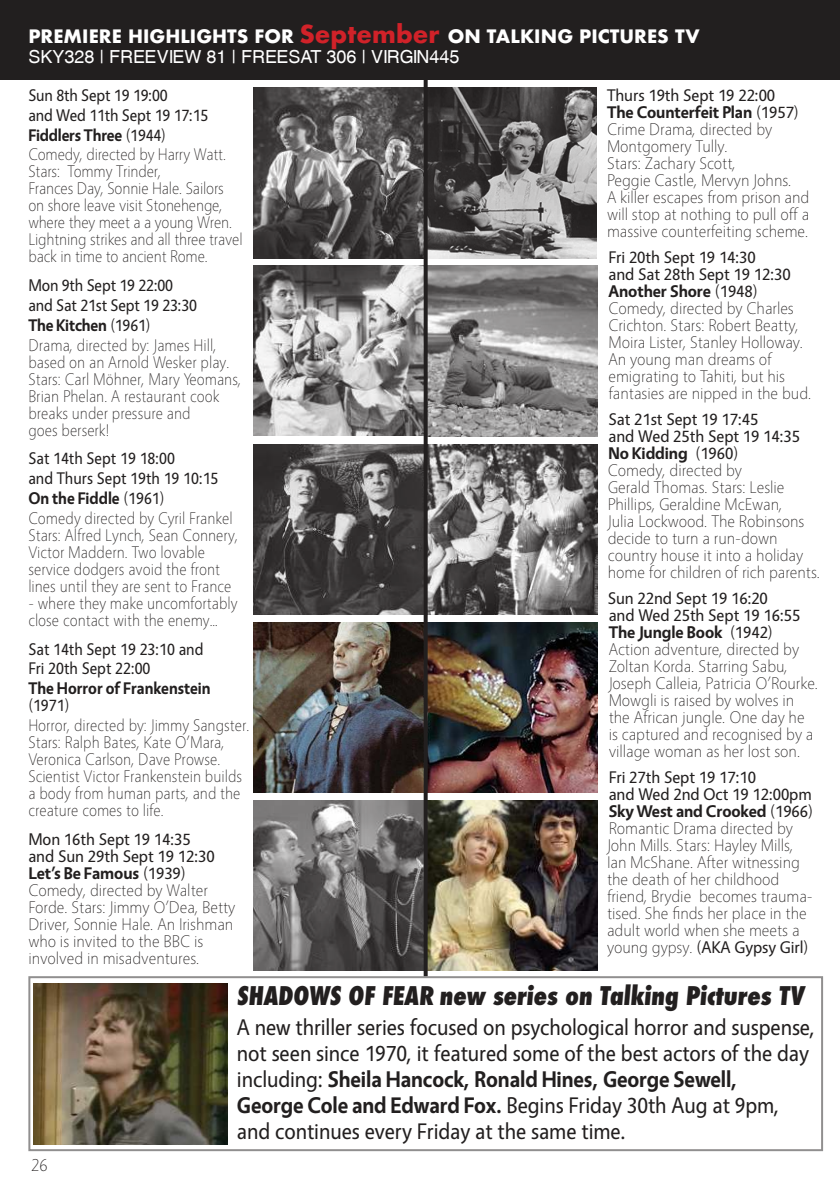
<style>
.page{position:relative;width:840px;height:1191px;background:#fff}
.page>*{position:absolute;margin:0;border:0;box-sizing:border-box;transform-origin:0 0}
.t1{font:800 condensed 25px "Futura";letter-spacing:-.005em;color:#221f1f}
.t2{font:22.8px/26px "Vegur";letter-spacing:-.005em;color:#221f1f;scale:.96 1}
.t3{font:700 18px "Futura";color:#fff}
.t4{font:18px "Swansea";color:#fff}
.t5{font:300 18px "Vegur";color:#221f1f}
.t6{font:300 17px/17px "Vegur";letter-spacing:-.005em;color:#221f1f}
.t7{font:300 17px/17px "Vegur";letter-spacing:-.005em;color:#221f1f;scale:.95 1}
.t8{font:17px/19.8px "Vegur";color:#221f1f;scale:.95 1}
.t9{font:700 17px "Vegur";color:#221f1f;scale:.95 1}
.s1{font-size:24px;color:#d12229}
.s2{font-weight:700}
.s3{font-weight:300}
.s4{font-weight:400}
</style>
<div class="page">
<div style="left:0;top:0;width:839px;height:79px;background:#221f1f"></div>
<img style="left:427px;top:444px;width:170px;height:170px">
<img style="left:427px;top:622px;width:170px;height:170px">
<img style="left:427px;top:800px;width:170px;height:170px">
<img style="left:427px;top:266px;width:170px;height:170px">
<img style="left:427px;top:88px;width:169px;height:170px">
<img style="left:254px;top:622px;width:169px;height:170px">
<img style="left:254px;top:800px;width:169px;height:170px">
<img style="left:254px;top:444px;width:169px;height:170px">
<img style="left:34px;top:984px;width:193px;height:160px">
<img style="left:254px;top:265px;width:169px;height:170px">
<img style="left:254px;top:88px;width:169px;height:170px">
<svg style="left:423px;top:79px;width:4px;height:897px;background:#2c2929"></svg>
<p class="t3" style="left:28px;top:28px;width:672px">PREMIERE HIGHLIGHTS FOR <span class="s1">September</span> ON TALKING PICTURES TV</p>
<p class="t4" style="left:28px;top:46px;width:432px">SKY328 | FREEVIEW 81 | FREESAT 306 | VIRGIN445</p>
<p class="t8" style="left:28px;top:86px;width:209px">Sun 8th Sept 19 19:00<br>and Wed 11th Sept 19 17:15<br><span class="s2">Fiddlers Three</span> (1944)<br><span class="s3">Comedy, directed by Harry Watt.</span></p>
<p class="t7" style="left:28px;top:164px;width:227px">Stars: Tommy Trinder,<br>Frances Day, Sonnie Hale. Sailors on shore leave visit Stonehenge, where they meet a a young Wren.<br>Lightning strikes and all three travel back in time to ancient Rome.</p>
<p class="t8" style="left:28px;top:277px;width:199px">Mon 9th Sept 19 22:00<br>and Sat 21st Sept 19 23:30<br><span class="s2">The Kitchen</span> (1961)<br><span class="s3">Drama, directed by: James Hill,</span></p>
<p class="t7" style="left:28px;top:354px;width:225px">based on an Arnold Wesker play.<br>Stars: Carl Möhner, Mary Yeomans,<br>Brian Phelan. A restaurant cook breaks under pressure and<br>goes berserk!</p>
<p class="t8" style="left:28px;top:450px;width:216px">Sat 14th Sept 19 18:00<br>and Thurs Sept 19th 19 10:15<br><span class="s2">On the Fiddle</span> (1961)<br><span class="s3">Comedy directed by Cyril Frankel</span></p>
<p class="t7" style="left:28px;top:528px;width:222px">Stars: Alfred Lynch, Sean Connery,<br>Victor Maddern. Two lovable service dodgers avoid the front lines until they are sent to France</p>
<p class="t7" style="left:28px;top:596px;width:222px">- where they make uncomfortably close contact with the enemy…</p>
<p class="t8" style="left:28px;top:640px;width:186px">Sat 14th Sept 19 23:10 and<br>Fri 20th Sept 22:00</p>
<p class="t9" style="left:28px;top:681px;width:193px">The Horror of Frankenstein</p>
<p class="t8" style="left:28px;top:697px;width:45px">(1971)</p>
<p class="t7" style="left:28px;top:718px;width:234px">Horror, directed by: Jimmy Sangster.<br>Stars: Ralph Bates, Kate O’Mara,<br>Veronica Carlson, Dave Prowse.<br>Scientist Victor Frankenstein builds a body from human parts, and the creature comes to life.</p>
<p class="t6" style="left:28px;top:831px;width:208px"><span class="s4">Mon 16th Sept 19 14:35<br>and Sun 29th Sept 19 12:30<br></span><span class="s2">Let’s Be Famous</span> <span class="s4">(1939)<br></span>Comedy, directed by Walter<br>Forde. Stars: Jimmy O’Dea, Betty<br>Driver, Sonnie Hale. An Irishman who is invited to the BBC is involved in misadventures.</p>
<p class="t6" style="left:606px;top:88px;width:204px"><span class="s4">Thurs 19th Sept 19 22:00<br></span><span class="s2">The Counterfeit Plan</span> <span class="s4">(1957)<br></span>Crime Drama, directed by<br>Montgomery Tully.<br>Stars: Zachary Scott,<br>Peggie Castle, Mervyn Johns.<br>A killer escapes from prison and will stop at nothing to pull off a massive counterfeiting scheme.</p>
<p class="t6" style="left:608px;top:250px;width:204px"><span class="s4">Fri 20th Sept 19 14:30<br>and Sat 28th Sept 19 12:30<br></span><span class="s2">Another Shore</span> <span class="s4">(1948)<br></span>Comedy, directed by Charles<br>Crichton. Stars: Robert Beatty,<br>Moira Lister, Stanley Holloway.<br>An young man dreams of emigrating to Tahiti, but his fantasies are nipped in the bud.</p>
<p class="t6" style="left:607px;top:411px;width:214px"><span class="s4">Sat 21st Sept 19 17:45<br>and Wed 25th Sept 19 14:35<br></span><span class="s2">No Kidding</span> <span class="s4">(1960)<br></span>Comedy, directed by<br>Gerald Thomas. Stars: Leslie<br>Phillips, Geraldine McEwan,<br>Julia Lockwood. The Robinsons decide to turn a run-down country house it into a holiday home for children of rich parents.</p>
<p class="t6" style="left:607px;top:590px;width:212px"><span class="s4">Sun 22nd Sept 19 16:20<br>and Wed 25th Sept 19 16:55<br></span><span class="s2">The Jungle Book</span> <span class="s4">(1942)<br></span>Action adventure, directed by<br>Zoltan Korda. Starring Sabu,<br>Joseph Calleia, Patricia O’Rourke.<br>Mowgli is raised by wolves in the African jungle. One day he<br>is captured and recognised by a village woman as her lost son.</p>
<p class="t6" style="left:606px;top:769px;width:207px"><span class="s4">Fri 27th Sept 19 17:10<br>and Wed 2nd Oct 19 12:00pm<br></span><span class="s2">Sky West and Crooked</span> <span class="s4">(1966)<br></span>Romantic Drama directed by<br>John Mills. Stars: Hayley Mills,<br>Ian McShane. After witnessing the death of her childhood friend, Brydie becomes trauma&shy;tised. She finds her place in the adult world when she meets a young gypsy. <span class="s4">(AKA Gypsy Girl)</span></p>
<h1 class="t1" style="left:237px;top:984px;width:568px">SHADOWS OF FEAR new series on Talking Pictures TV</h1>
<p class="t2" style="left:237px;top:1015px;width:603px">A new thriller series focused on psychological horror and suspense, not seen since 1970, it featured some of the best actors of the day including: <span class="s2">Sheila Hancock, Ronald Hines, George Sewell,<br>George Cole and Edward Fox.</span> Begins Friday 30th Aug at 9pm, and continues every Friday at the same time.</p>
<p class="t5" style="left:31px;top:1157px;width:18px">26</p>
</div>
